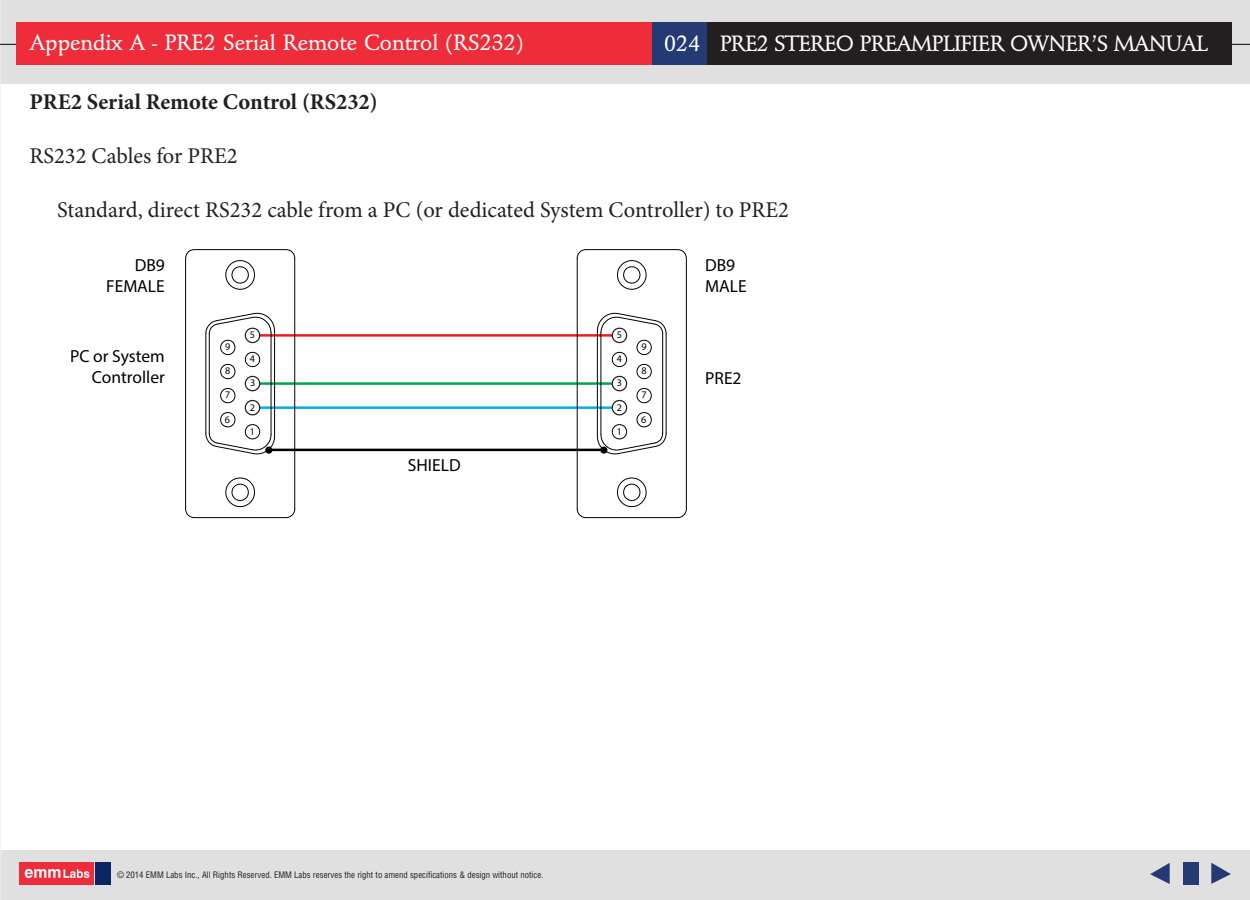
<style>
.page{position:relative;width:1250px;height:900px;background:#fff}
.page>*{position:absolute;margin:0;border:0;box-sizing:border-box;transform-origin:0 0}
.t1{font:23.25px "Schneidler Mdm";color:#fff}
.t2{font:23.25px "Schneidler Mdm";letter-spacing:-.035em;color:#fff}
.t3{font:22.5px "Minion Pro";color:#231f20}
.t4{font:700 22.5px "Minion Pro";color:#231f20}
.t5{font:17.5px/21px "Myriad Pro";color:#000;text-align:right}
.t6{font:10.12px "Myriad Pro";color:#000}
.t7{font:condensed 8.75px "Helvetica LT Std";color:#231f20}
</style>
<div class="page">
<div style="left:0;top:850px;width:1250px;height:50px;background:#e0e0e0"></div>
<div style="left:19px;top:863px;width:75px;height:22px;background:#ee2c3a"></div>
<div style="left:95px;top:863px;width:16px;height:22px;background:#0c2565"></div>
<svg style="left:25px;top:869px;width:64px;height:9px"></svg>
<div style="left:0;top:0;width:1250px;height:84px;background:#e0e0e0"></div>
<hr style="left:0;top:44px;width:1250px;height:1px;background:#0a0808">
<div style="left:16px;top:23px;width:638px;height:42px;background:#ee2c3a"></div>
<div style="left:706px;top:23px;width:525px;height:42px;background:#231f20"></div>
<div style="left:652px;top:23px;width:55px;height:42px;background:#233a75"></div>
<svg style="left:1150px;top:863px;width:20px;height:21px"></svg>
<svg style="left:1211px;top:863px;width:20px;height:21px"></svg>
<div style="left:1183px;top:863px;width:16px;height:22px;background:#233a75"></div>
<hr style="left:269px;top:449px;width:334px;height:2px;background:#000">
<hr style="left:260px;top:406px;width:352px;height:3px;background:#00adee">
<hr style="left:260px;top:382px;width:352px;height:3px;background:#00a551">
<hr style="left:260px;top:334px;width:352px;height:3px;background:#ec1c24">
<hr style="left:194px;top:249px;width:92px;height:1px;background:#000">
<svg style="left:225px;top:260px;width:30px;height:30px"></svg>
<hr style="left:194px;top:517px;width:92px;height:1px;background:#000">
<svg style="left:225px;top:477px;width:30px;height:31px"></svg>
<hr style="left:294px;top:258px;width:1px;height:251px;background:#000">
<svg style="left:285px;top:249px;width:11px;height:10px"></svg>
<svg style="left:285px;top:508px;width:11px;height:11px"></svg>
<svg style="left:185px;top:249px;width:10px;height:270px"></svg>
<hr style="left:586px;top:249px;width:92px;height:1px;background:#000">
<svg style="left:617px;top:260px;width:30px;height:30px"></svg>
<hr style="left:586px;top:517px;width:92px;height:1px;background:#000">
<svg style="left:617px;top:477px;width:30px;height:31px"></svg>
<hr style="left:577px;top:258px;width:1px;height:251px;background:#000">
<svg style="left:576px;top:249px;width:11px;height:10px"></svg>
<svg style="left:576px;top:508px;width:11px;height:11px"></svg>
<svg style="left:677px;top:249px;width:10px;height:270px"></svg>
<svg style="left:205px;top:312px;width:71px;height:143px"></svg>
<div style="left:265px;top:447px;width:7px;height:7px;border:1px solid #000;border-radius:50%"></div>
<svg style="left:596px;top:312px;width:71px;height:143px"></svg>
<div style="left:600px;top:447px;width:7px;height:7px;border:1px solid #000;border-radius:50%"></div>
<p class="t1" style="left:30px;top:28px;width:495px">Appendix A - PRE2 Serial Remote Control (RS232)</p>
<p class="t1" style="left:664px;top:29px;width:37px">024</p>
<p class="t2" style="left:720px;top:29px;width:490px">PRE2 STEREO PREAMPLIFIER OWNER’S MANUAL</p>
<p class="t4" style="left:30px;top:86px;width:350px">PRE2 Serial Remote Control (RS232)</p>
<p class="t3" style="left:30px;top:141px;width:210px">RS232 Cables for PRE2</p>
<p class="t3" style="left:57px;top:195px;width:734px">Standard, direct RS232 cable from a PC (or dedicated System Controller) to PRE2</p>
<p class="t5" style="left:106px;top:255px;width:60px">DB9<br>FEMALE</p>
<p class="t5" style="left:705px;top:255px;width:43px;text-align:left">DB9<br>MALE</p>
<p class="t5" style="left:70px;top:346px;width:96px">PC or System<br>Controller</p>
<p class="t6" style="left:225px;top:341px;width:7px">9</p>
<p class="t6" style="left:225px;top:365px;width:7px">8</p>
<p class="t6" style="left:225px;top:389px;width:7px">7</p>
<p class="t6" style="left:225px;top:413px;width:7px">6</p>
<p class="t6" style="left:250px;top:329px;width:7px">5</p>
<p class="t6" style="left:250px;top:353px;width:7px">4</p>
<p class="t6" style="left:250px;top:377px;width:7px">3</p>
<p class="t6" style="left:250px;top:401px;width:7px">2</p>
<p class="t6" style="left:250px;top:425px;width:7px">1</p>
<p class="t5" style="left:408px;top:454px;width:54px">SHIELD</p>
<p class="t6" style="left:617px;top:329px;width:7px">5</p>
<p class="t6" style="left:617px;top:353px;width:7px">4</p>
<p class="t6" style="left:617px;top:377px;width:7px">3</p>
<p class="t6" style="left:617px;top:401px;width:7px">2</p>
<p class="t6" style="left:617px;top:425px;width:7px">1</p>
<p class="t6" style="left:642px;top:341px;width:7px">9</p>
<p class="t6" style="left:641px;top:365px;width:7px">8</p>
<p class="t6" style="left:642px;top:389px;width:7px">7</p>
<p class="t6" style="left:641px;top:413px;width:7px">6</p>
<p class="t5" style="left:705px;top:367px;width:38px">PRE2</p>
<p class="t7" style="left:117px;top:870px;width:428px">© 2014 EMM Labs Inc., All Rights Reserved. EMM Labs reserves the right to amend specifications &amp; design without notice.</p>
</div>
